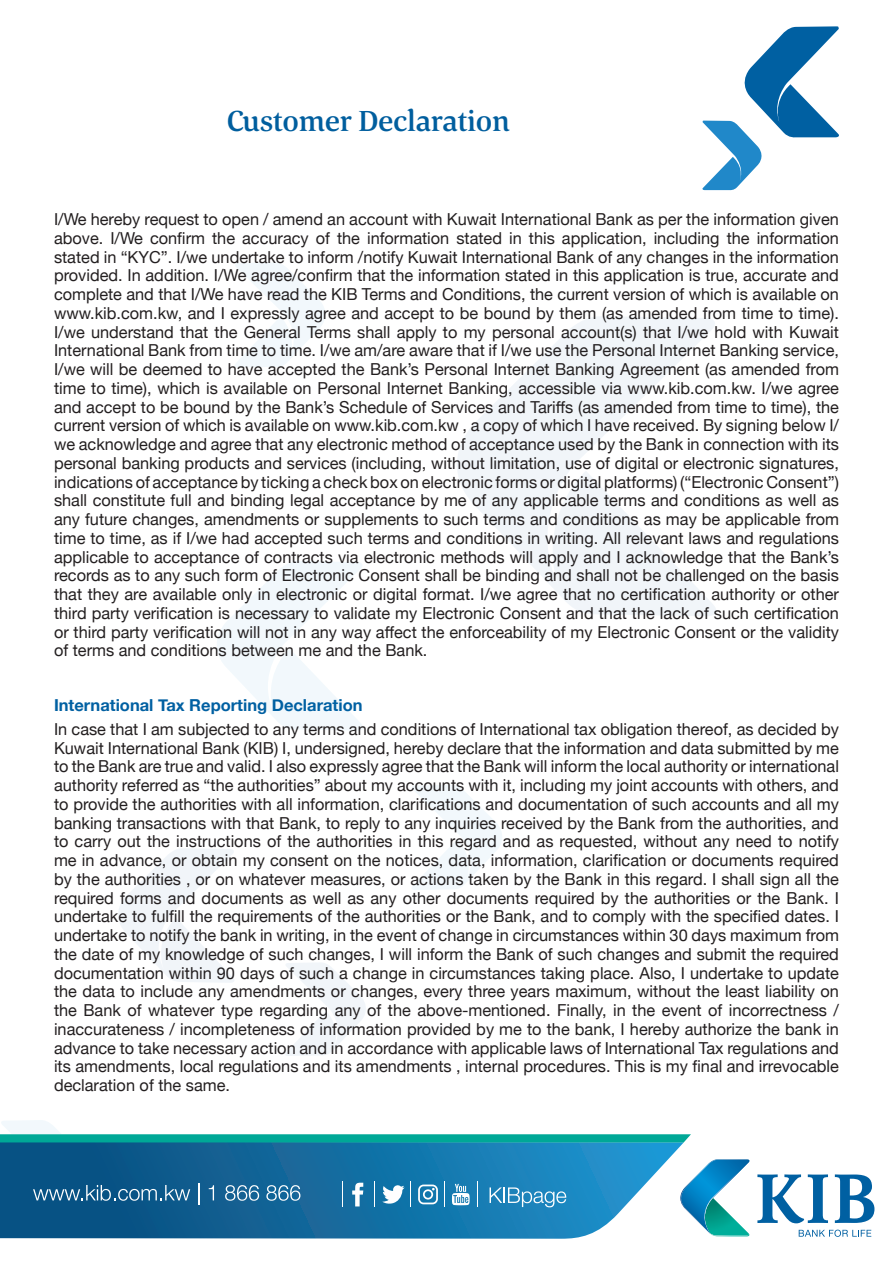
<style>
.page{position:relative;width:893px;height:1263px;background:#fff}
.page>*{position:absolute;margin:0;border:0;box-sizing:border-box;transform-origin:0 0}
.t1{font:500 30px "Corda";letter-spacing:-.01em;color:#005e9e}
.t2{font:16.5px/18.8px "Helvetica Neue";color:#231f20;text-align:justify}
.t3{font:700 16.5px "Helvetica Neue";color:#0060a2}
</style>
<div class="page">
<svg style="left:217px;top:561px;width:146px;height:169px"></svg>
<svg style="left:235px;top:263px;width:90px;height:104px"></svg>
<svg style="left:412px;top:785px;width:90px;height:105px"></svg>
<svg style="left:457px;top:316px;width:259px;height:300px;fill:#f1f5f9"></svg>
<svg style="left:118px;top:848px;width:116px;height:135px"></svg>
<svg style="left:285px;top:963px;width:81px;height:93px"></svg>
<svg style="left:702px;top:26px;width:137px;height:164px"></svg>
<svg style="left:799px;top:1229px;width:72px;height:8px"></svg>
<svg style="left:835px;top:1174px;width:39px;height:49px"></svg>
<svg style="left:757px;top:1174px;width:71px;height:49px"></svg>
<svg style="left:0;top:1120px;width:750px;height:119px"></svg>
<h1 class="t1" style="left:227px;top:101px;width:285px">Customer Declaration</h1>
<p class="t2" style="left:54px;top:211px;width:786px">/I We hereby request to open / amend an account with Kuwait International Bank as per the information given above /I. We confirm the accuracy of the information stated in this application, including the information stated in “KYC /I.” we undertake to inform /notify Kuwait International Bank of any changes in the information provided In. addition /I. We agree/confirm that the information stated in this application is true, accurate and complete and that /I We have read the KIB Terms and Conditions, the current version of which is available on www.kib.com.kw, and I expressly agree and accept to be bound by them (as amended from time to time .( /I we understand that the General Terms shall apply to my personal account s( ) that /I we hold with Kuwait International Bank from time to time /I. we am/are aware that /Ii f we use the Personal Internet Banking service, /I we will be deemed to have accepted the Bank s’ Personal Internet Banking Agreement (as amended from time to time ,) which is available on Personal Internet Banking, accessible via www.kib.com.kw /I. we agree and accept to be bound by the Bank s’ Schedule of Services and Tariffs (as amended from time to time ,) the current version of which is available on www.kib.com.kw a, copy of which I have received. By signing below /I we acknowledge and agree that any electronic method of acceptance used by the Bank in connection with its personal banking products and services (including, without limitation, use of digital or electronic signatures, indications of acceptance by ticking a check box on electronic forms or digital platforms) (“Electronic Consent (“ shall constitute full and binding legal acceptance by me of any applicable terms and conditions as well as any future changes, amendments or supplements to such terms and conditions as may be applicable from time to time, as /Ii f we had accepted such terms and conditions in writing. All relevant laws and regulations applicable to acceptance of contracts via electronic methods will apply and I acknowledge that the Bank s’ records as to any such form of Electronic Consent shall be binding and shall not be challenged on the basis that they are available only in electronic or digital format /I. we agree that no certification authority or other third party verification is necessary to validate my Electronic Consent and that the lack of such certification or third party verification will not in any way affect the enforceability of my Electronic Consent or the validity of terms and conditions between me and the Bank.</p>
<p class="t3" style="left:54px;top:692px;width:310px">International Tax Reporting Declaration</p>
<p class="t2" style="left:54px;top:721px;width:786px">In case that I am subjected to any terms and conditions of International tax obligation thereof, as decided by Kuwait International Bank (KIB ,I) undersigned, hereby declare that the information and data submitted by me to the Bank are true and valid I. also expressly agree that the Bank will inform the local authority or international authority referred as “the authorities” about my accounts with ,i t including my joint accounts with others, and to provide the authorities with all information, clarifications and documentation of such accounts and all my banking transactions with that Bank to, reply to any inquiries received by the Bank from the authorities, and to carry out the instructions of the authorities in this regard and as requested, without any need to notify me in advance, or obtain my consent on the notices, data, information, clarification or documents required by the authorities , or on whatever measures, or actions taken by the Bank in this regard I. shall sign all the required forms and documents as well as any other documents required by the authorities or the Bank I. undertake to fulfill the requirements of the authorities or the Bank, and to comply with the specified dates I. undertake to notify the bank in writing in, the event of change in circumstances within 30 days maximum from the date of my knowledge of such changes I, will inform the Bank of such changes and submit the required documentation within 90 days of such a change in circumstances taking place. Also I, undertake to update the data to include any amendments or changes, every three years maximum, without the least liability on the Bank of whatever type regarding any of the above-mentioned. Finally, in the event of incorrectness / inaccurateness / incompleteness of information provided by me to the bank I, hereby authorize the bank in advance to take necessary action and in accordance with applicable laws of International Tax regulations and its amendments, local regulations and its amendments , internal procedures. This is my final and irrevocable declaration of the same.</p>
</div>
